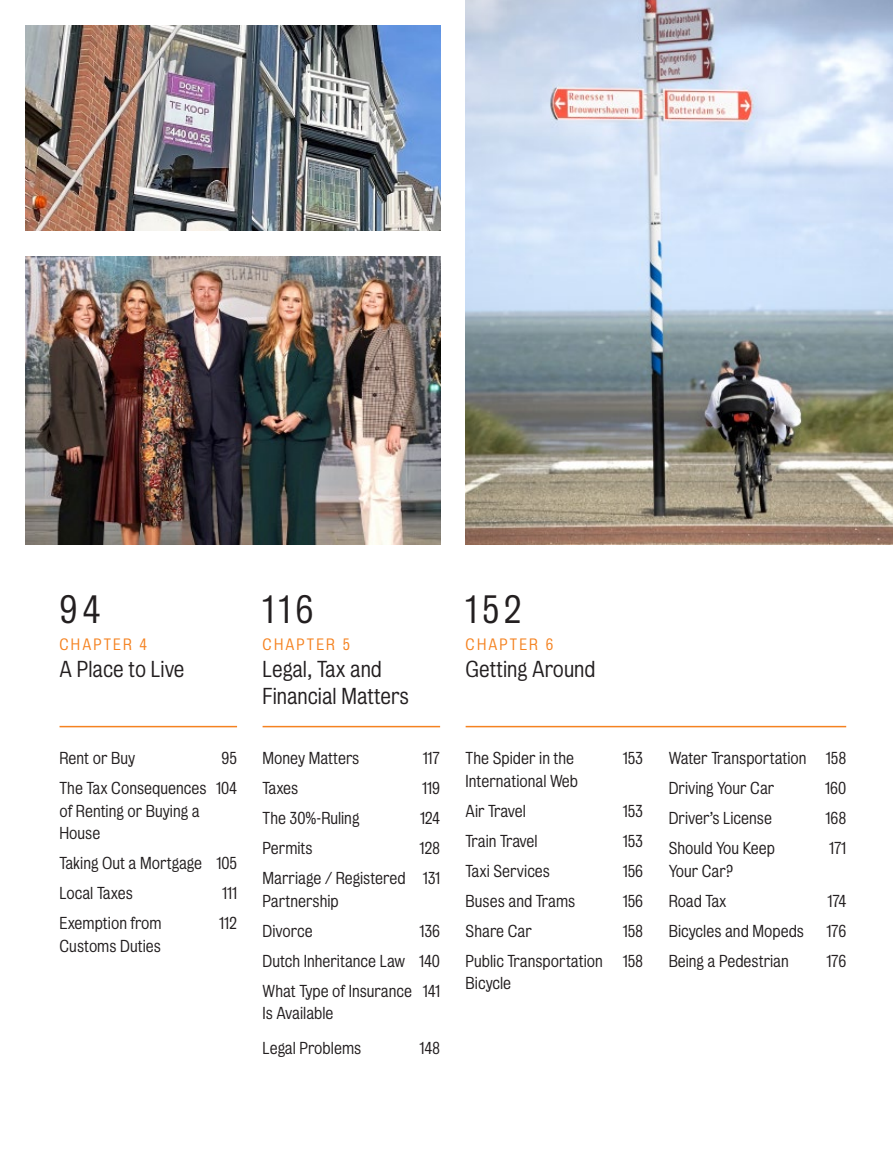
<style>
.page{position:relative;width:893px;height:1149px;background:#fff}
.page>*{position:absolute;margin:0;border:0;box-sizing:border-box;transform-origin:0 0}
.t1{font:36px "Bureau Grotesque Five One";letter-spacing:.14em;color:#231f20}
.t2{font:21px/27px "Bureau Grotesque Five One";color:#231f20}
.t3{font:15.75px/22.5px "Bureau Grotesque Five One";color:#231f20}
.t4{font:15px "Bureau Grotesque Five One";letter-spacing:.14em;color:#f58220}
</style>
<div class="page">
<img style="left:26px;top:26px;width:414px;height:205px">
<img style="left:26px;top:256px;width:414px;height:288px">
<img style="left:466px;top:0;width:427px;height:544px">
<hr style="left:60px;top:725px;width:177px;height:2px;background:#f58220">
<hr style="left:263px;top:725px;width:177px;height:2px;background:#f58220">
<hr style="left:466px;top:725px;width:380px;height:2px;background:#f58220">
<h1 class="t1" style="left:60px;top:589px;width:43px">94</h1>
<p class="t4" style="left:60px;top:635px;width:89px">CHAPTER 4</p>
<h2 class="t2" style="left:60px;top:655px;width:127px">A Place to Live</h2>
<p class="t3" style="left:60px;top:746px;width:77px">Rent or Buy</p>
<p class="t3" style="left:222px;top:746px;width:17px">95</p>
<p class="t3" style="left:60px;top:776px;width:149px">The Tax Consequences of Renting or Buying a<br>House</p>
<p class="t3" style="left:216px;top:776px;width:22px">104</p>
<p class="t3" style="left:60px;top:848px;width:179px;line-height:30px">Taking Out a Mortgage 105<br>Local Taxes</p>
<p class="t3" style="left:222px;top:881px;width:16px">111</p>
<p class="t3" style="left:60px;top:911px;width:104px">Exemption from<br>Customs Duties</p>
<p class="t3" style="left:219px;top:911px;width:19px">112</p>
<h1 class="t1" style="left:263px;top:589px;width:52px">116</h1>
<p class="t4" style="left:263px;top:635px;width:89px">CHAPTER 5</p>
<h2 class="t2" style="left:263px;top:655px;width:148px">Legal, Tax and<br>Financial Matters</h2>
<p class="t3" style="left:263px;top:746px;width:98px">Money Matters</p>
<p class="t3" style="left:423px;top:746px;width:19px">117</p>
<p class="t3" style="left:263px;top:776px;width:37px">Taxes</p>
<p class="t3" style="left:422px;top:776px;width:19px">119</p>
<p class="t3" style="left:263px;top:806px;width:98px">The 30%-Ruling</p>
<p class="t3" style="left:420px;top:806px;width:22px">124</p>
<p class="t3" style="left:263px;top:836px;width:52px">Permits</p>
<p class="t3" style="left:419px;top:836px;width:22px">128</p>
<p class="t3" style="left:263px;top:866px;width:145px">Marriage / Registered<br>Partnership</p>
<p class="t3" style="left:423px;top:866px;width:19px">131</p>
<p class="t3" style="left:263px;top:919px;width:52px">Divorce</p>
<p class="t3" style="left:263px;top:915px;width:179px;line-height:30px;text-align:justify;text-indent:157px">136<br>Dutch Inheritance Law 140<br>What Type of Insurance</p>
<p class="t3" style="left:263px;top:1001px;width:73px">Is Available</p>
<p class="t3" style="left:423px;top:979px;width:19px">141</p>
<p class="t3" style="left:263px;top:1036px;width:100px">Legal Problems</p>
<p class="t3" style="left:419px;top:1036px;width:22px">148</p>
<h1 class="t1" style="left:466px;top:589px;width:58px">152</h1>
<p class="t4" style="left:466px;top:635px;width:89px">CHAPTER 6</p>
<h2 class="t2" style="left:466px;top:655px;width:131px">Getting Around</h2>
<p class="t3" style="left:466px;top:746px;width:114px">The Spider in the<br>International Web</p>
<p class="t3" style="left:623px;top:746px;width:22px">153</p>
<p class="t3" style="left:466px;top:799px;width:62px">Air Travel</p>
<p class="t3" style="left:623px;top:799px;width:22px">153</p>
<p class="t3" style="left:466px;top:829px;width:74px">Train Travel</p>
<p class="t3" style="left:623px;top:829px;width:22px">153</p>
<p class="t3" style="left:466px;top:859px;width:86px">Taxi Services</p>
<p class="t3" style="left:623px;top:859px;width:22px">156</p>
<p class="t3" style="left:466px;top:889px;width:111px">Buses and Trams</p>
<p class="t3" style="left:623px;top:889px;width:22px">156</p>
<p class="t3" style="left:466px;top:919px;width:68px">Share Car</p>
<p class="t3" style="left:623px;top:919px;width:22px">158</p>
<p class="t3" style="left:466px;top:949px;width:139px">Public Transportation<br>Bicycle</p>
<p class="t3" style="left:623px;top:949px;width:22px">158</p>
<p class="t3" style="left:669px;top:743px;width:179px;line-height:30px">Water Transportation 158<br>Driving Your Car</p>
<p class="t3" style="left:825px;top:776px;width:22px">160</p>
<p class="t3" style="left:669px;top:806px;width:105px">Driver’s License</p>
<p class="t3" style="left:825px;top:806px;width:22px">168</p>
<p class="t3" style="left:669px;top:836px;width:108px">Should You Keep<br>Your Car?</p>
<p class="t3" style="left:829px;top:836px;width:19px">171</p>
<p class="t3" style="left:669px;top:889px;width:59px">Road Tax</p>
<p class="t3" style="left:828px;top:889px;width:20px">174</p>
<p class="t3" style="left:669px;top:919px;width:137px">Bicycles and Mopeds</p>
<p class="t3" style="left:826px;top:919px;width:21px">176</p>
<p class="t3" style="left:669px;top:949px;width:122px">Being a Pedestrian</p>
<p class="t3" style="left:826px;top:949px;width:21px">176</p>
</div>
